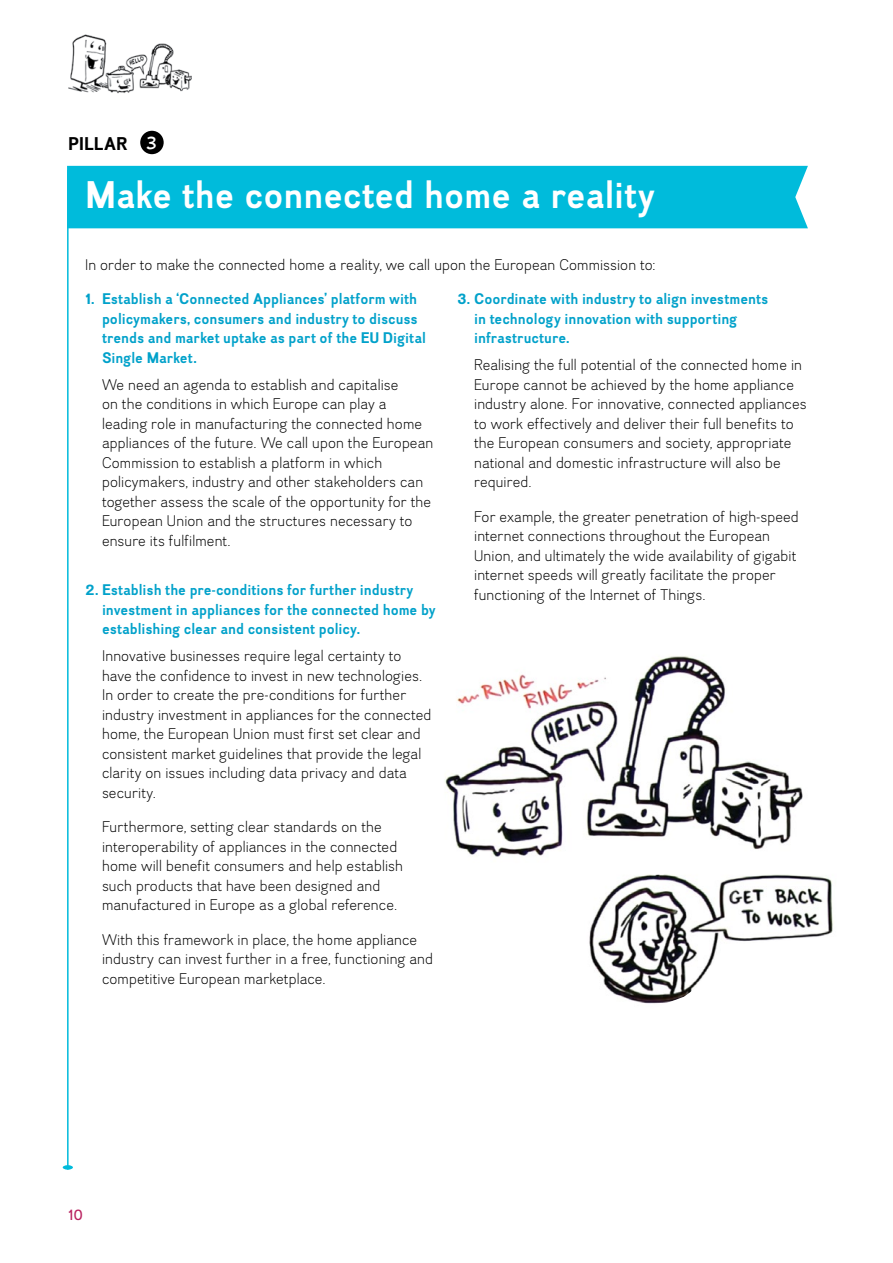
<style>
.page{position:relative;width:893px;height:1263px;background:#fff}
.page>*{position:absolute;margin:0;border:0;box-sizing:border-box;transform-origin:0 0}
.t1{font:700 37.5px "Divulge Rg";color:#fff}
.t2{font:700 18px "Divulge Rg";letter-spacing:.015em;color:#000}
.t3{font:15px/19.5px "Divulge Lt";letter-spacing:.01em;color:#000}
.t4{font:700 15px/19.5px "Divulge Rg";letter-spacing:-.005em;color:#00a1ca}
.t5{font:15px "Divulge Rg";color:#b92360}
.s1{font-family:"Bleeker";font-weight:400;font-size:16.8px;color:#fff}
</style>
<div class="page">
<img style="left:68px;top:34px;width:123px;height:60px">
<div style="left:67px;top:166px;width:741px;height:62px;background:#00bbdb"></div>
<hr style="left:67px;top:170px;width:2px;height:1000px;background:#00bbdb">
<div style="left:63px;top:1165px;width:10px;height:5px;background:#00bbdb;border-radius:50%"></div>
<div style="left:140px;top:131px;width:24px;height:23px;background:#000;border-radius:50%"></div>
<img style="left:445px;top:656px;width:358px;height:201px">
<img style="left:589px;top:874px;width:244px;height:130px">
<p class="t2" style="left:68px;top:132px;width:90px">PILLAR <span class="s1">3</span></p>
<h1 class="t1" style="left:85px;top:170px;width:572px">Make the connected home a reality</h1>
<p class="t3" style="left:85px;top:254px;width:572px">In order to make the connected home a reality, we call upon the European Commission to:</p>
<p class="t4" style="left:102px;top:289px;width:325px;text-indent:-17px">1. Establish a ‘Connected Appliances’ platform with policymakers, consumers and industry to discuss trends and market uptake as part of the EU Digital Single Market.</p>
<p class="t3" style="left:102px;top:374px;width:333px">We need an agenda to establish and capitalise<br>on the conditions in which Europe can play a leading role in manufacturing the connected home appliances of the future. We call upon the European Commission to establish a platform in which policymakers, industry and other stakeholders can together assess the scale of the opportunity for the European Union and the structures necessary to ensure its fulfilment.</p>
<p class="t4" style="left:102px;top:580px;width:335px;text-indent:-17px">2. Establish the pre-conditions for further industry investment in appliances for the connected home by establishing clear and consistent policy.</p>
<p class="t3" style="left:102px;top:646px;width:331px">Innovative businesses require legal certainty to have the confidence to invest in new technologies.<br>In order to create the pre-conditions for further industry investment in appliances for the connected home, the European Union must first set clear and consistent market guidelines that provide the legal clarity on issues including data privacy and data security.</p>
<p class="t3" style="left:102px;top:817px;width:302px">Furthermore, setting clear standards on the interoperability of appliances in the connected home will benefit consumers and help establish such products that have been designed and manufactured in Europe as a global reference.</p>
<p class="t3" style="left:102px;top:929px;width:332px">With this framework in place, the home appliance industry can invest further in a free, functioning and competitive European marketplace.</p>
<p class="t4" style="left:474px;top:289px;width:296px;text-indent:-17px">3. Coordinate with industry to align investments in technology innovation with supporting infrastructure.</p>
<p class="t3" style="left:474px;top:355px;width:334px">Realising the full potential of the connected home in Europe cannot be achieved by the home appliance industry alone. For innovative, connected appliances to work effectively and deliver their full benefits to the European consumers and society, appropriate national and domestic infrastructure will also be required.</p>
<p class="t3" style="left:474px;top:506px;width:326px">For example, the greater penetration of high-speed internet connections throughout the European Union, and ultimately the wide availability of gigabit internet speeds will greatly facilitate the proper functioning of the Internet of Things.</p>
<p class="t5" style="left:68px;top:1205px;width:17px">10</p>
</div>
